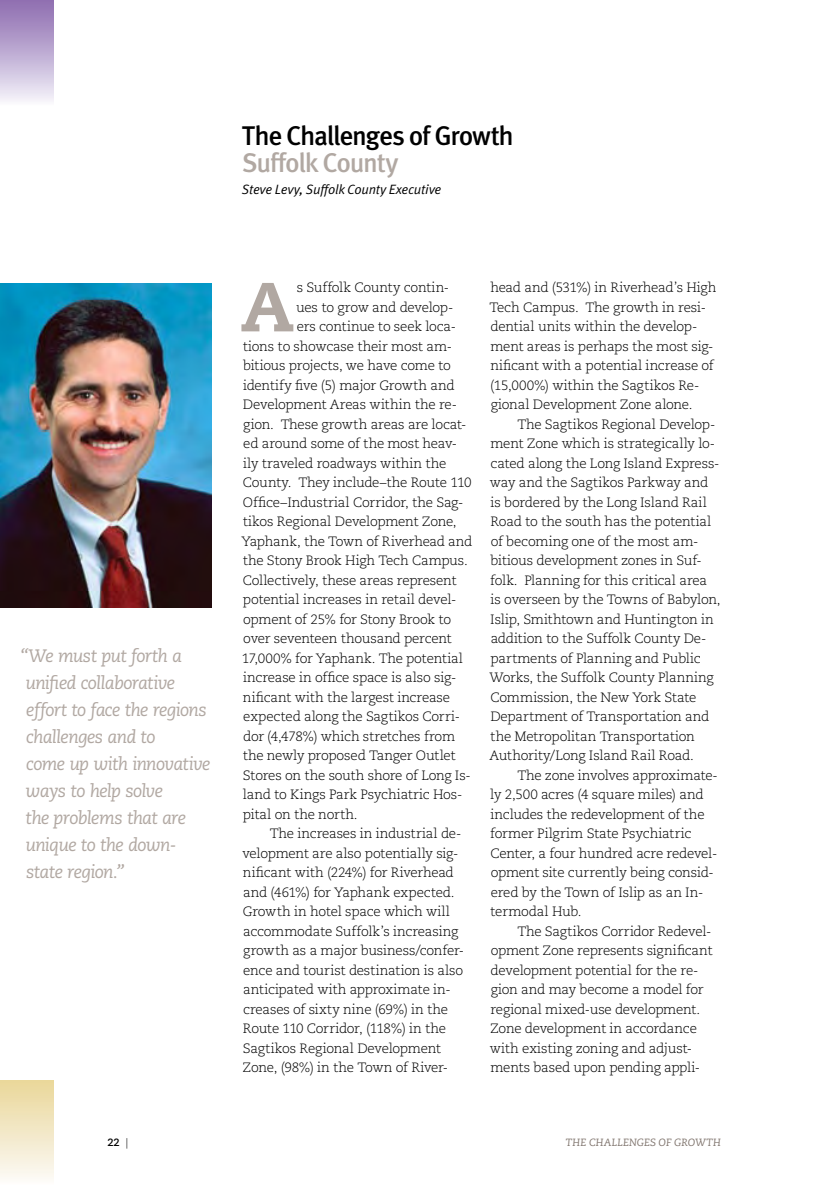
<style>
.page{position:relative;width:828px;height:1188px;background:#fff}
.page>*{position:absolute;margin:0;border:0;box-sizing:border-box;transform-origin:0 0}
.t1{font:800 69.15px "Caecilia LT Std";color:#b1a8a2}
.t2{font:500 27px "Meta OT";letter-spacing:-.045em;color:#000}
.t3{font:500 27px "Meta OT";letter-spacing:-.05em;color:#b1a8a2}
.t4{font:italic 18px/27px "Caecilia LT Std";letter-spacing:-.04em;color:#b1a8a2}
.t5{font:300 13.5px/19.5px "Caecilia LT Std";letter-spacing:-.015em;color:#000}
.t6{font:italic 13.5px "Meta OT";letter-spacing:-.015em;color:#000}
.t7{font:italic 10.5px "Caecilia LT Std";letter-spacing:.005em;color:#80756e}
.t8{font:700 10.5px "Caecilia LT Std";color:#000}
.t9{font:300 10.5px "Caecilia LT Std";color:#000}
</style>
<div class="page">
<div style="left:0;top:1080px;width:54px;height:106px;background:linear-gradient(to bottom,#e9d698,#fdfbf9)"></div>
<div style="left:0;top:0;width:54px;height:106px;background:linear-gradient(to bottom,#8b69ae,#f6f5fb)"></div>
<img style="left:0;top:284px;width:211px;height:324px">
<h2 class="t2" style="left:242px;top:119px;width:273px">The Challenges of Growth</h2>
<h2 class="t3" style="left:242px;top:146px;width:158px">Suffolk County</h2>
<p class="t6" style="left:242px;top:182px;width:201px">Steve Levy, Suffolk County Executive</p>
<h3 class="t4" style="left:20px;top:643px;width:192px">“We must put forth a unified collaborative effort to face the regions challenges and to<br>come up with innovative ways to help solve<br>the problems that are unique to the down&shy;state region.”</h3>
<h1 class="t1" style="left:240px;top:264px;width:55px">A</h1>
<p class="t5" style="left:297px;top:278px;width:154px">s Suffolk County contin-</p>
<p class="t5" style="left:296px;top:298px;width:159px">ues to grow and develop-</p>
<p class="t5" style="left:297px;top:317px;width:161px">ers continue to seek loca-</p>
<p class="t5" style="left:243px;top:337px;width:211px">tions to showcase their most am-</p>
<p class="t5" style="left:243px;top:356px;width:209px">bitious projects, we have come to</p>
<p class="t5" style="left:243px;top:376px;width:213px">identify five (5) major Growth and</p>
<p class="t5" style="left:243px;top:395px;width:216px">Development Areas within the re-</p>
<p class="t5" style="left:243px;top:415px;width:225px">gion. These growth areas are locat-</p>
<p class="t5" style="left:243px;top:434px;width:215px">ed around some of the most heav-</p>
<p class="t5" style="left:243px;top:454px;width:205px">ily traveled roadways within the</p>
<p class="t5" style="left:243px;top:473px;width:230px">County. They include–the Route 110</p>
<p class="t5" style="left:243px;top:493px;width:222px">Office–Industrial Corridor, the Sag-</p>
<p class="t5" style="left:243px;top:512px;width:215px">tikos Regional Development Zone,</p>
<p class="t5" style="left:241px;top:532px;width:233px">Yaphank, the Town of Riverhead and</p>
<p class="t5" style="left:243px;top:551px;width:227px">the Stony Brook High Tech Campus.</p>
<p class="t5" style="left:243px;top:571px;width:215px">Collectively, these areas represent</p>
<p class="t5" style="left:243px;top:590px;width:215px">potential increases in retail devel-</p>
<p class="t5" style="left:243px;top:610px;width:209px">opment of 25% for Stony Brook to</p>
<p class="t5" style="left:243px;top:629px;width:210px">over seventeen thousand percent</p>
<p class="t5" style="left:242px;top:649px;width:223px">17,000% for Yaphank. The potential</p>
<p class="t5" style="left:243px;top:668px;width:215px">increase in office space is also sig-</p>
<p class="t5" style="left:243px;top:688px;width:209px">nificant with the largest increase</p>
<p class="t5" style="left:243px;top:707px;width:218px">expected along the Sagtikos Corri-</p>
<p class="t5" style="left:243px;top:727px;width:214px">dor (4,478%) which stretches from</p>
<p class="t5" style="left:243px;top:746px;width:214px">the newly proposed Tanger Outlet</p>
<p class="t5" style="left:243px;top:766px;width:229px">Stores on the south shore of Long Is-</p>
<p class="t5" style="left:243px;top:785px;width:221px">land to Kings Park Psychiatric Hos-</p>
<p class="t5" style="left:243px;top:805px;width:116px">pital on the north.</p>
<p class="t5" style="left:270px;top:824px;width:193px">The increases in industrial de-</p>
<p class="t5" style="left:242px;top:844px;width:218px">velopment are also potentially sig-</p>
<p class="t5" style="left:243px;top:863px;width:212px">nificant with (224%) for Riverhead</p>
<p class="t5" style="left:243px;top:883px;width:213px">and (461%) for Yaphank expected.</p>
<p class="t5" style="left:243px;top:902px;width:209px">Growth in hotel space which will</p>
<p class="t5" style="left:243px;top:922px;width:217px">accommodate Suffolk’s increasing</p>
<p class="t5" style="left:243px;top:941px;width:222px">growth as a major business/confer-</p>
<p class="t5" style="left:243px;top:961px;width:221px">ence and tourist destination is also</p>
<p class="t5" style="left:243px;top:980px;width:209px">anticipated with approximate in-</p>
<p class="t5" style="left:243px;top:1000px;width:207px">creases of sixty nine (69%) in the</p>
<p class="t5" style="left:243px;top:1019px;width:205px">Route 110 Corridor, (118%) in the</p>
<p class="t5" style="left:243px;top:1039px;width:200px">Sagtikos Regional Development</p>
<p class="t5" style="left:243px;top:1058px;width:207px">Zone, (98%) in the Town of River-</p>
<p class="t5" style="left:490px;top:278px;width:228px">head and (531%) in Riverhead’s High Tech Campus. The growth in resi&shy;dential units within the develop&shy;ment areas is perhaps the most sig&shy;nificant with a potential increase of (15,000%) within the Sagtikos Re&shy;gional Development Zone alone.</p>
<p class="t5" style="left:489px;top:415px;width:233px;text-indent:28px">The Sagtikos Regional Develop&shy;ment Zone which is strategically lo&shy;cated along the Long Island Express&shy;way and the Sagtikos Parkway and is bordered by the Long Island Rail Road to the south has the potential of becoming one of the most am&shy;bitious development zones in Suf&shy;folk. Planning for this critical area<br>is overseen by the Towns of Babylon, Islip, Smithtown and Huntington in addition to the Suffolk County De&shy;partments of Planning and Public Works, the Suffolk County Planning Commission, the New York State Department of Transportation and the Metropolitan Transportation Authority/Long Island Rail Road.</p>
<p class="t5" style="left:490px;top:766px;width:229px;text-indent:27px">The zone involves approximate&shy;ly 2,500 acres (4 square miles) and includes the redevelopment of the former Pilgrim State Psychiatric<br>Center, a four hundred acre redevel&shy;opment site currently being consid&shy;ered by the Town of Islip as an In&shy;termodal Hub.</p>
<p class="t5" style="left:490px;top:922px;width:224px;text-indent:28px">The Sagtikos Corridor Redevel&shy;opment Zone represents significant development potential for the re&shy;gion and may become a model for regional mixed-use development.<br>Zone development in accordance with existing zoning and adjust&shy;ments based upon pending appli-</p>
<p class="t9" style="left:126px;top:1136px;width:4px">|</p>
<p class="t7" style="left:566px;top:1137px;width:156px">THE CHALLENGES OF GROWTH</p>
<p class="t8" style="left:107px;top:1136px;width:14px">22</p>
</div>
